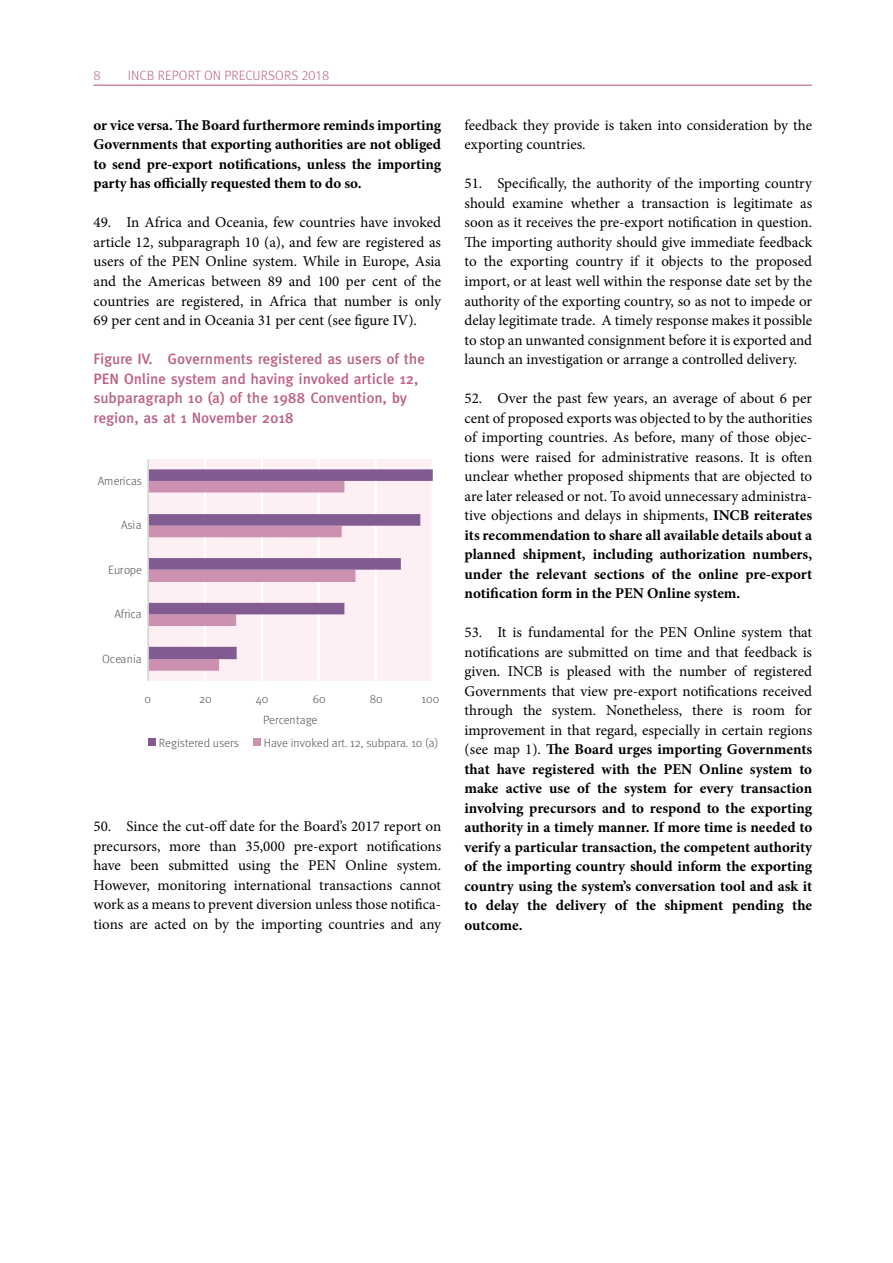
<style>
.page{position:relative;width:893px;height:1263px;background:#fff}
.page>*{position:absolute;margin:0;border:0;box-sizing:border-box;transform-origin:0 0}
.t1{font:15px/19.5px "Minion Pro";color:#000;text-align:justify}
.t2{font:700 15px/19.5px "Minion Pro";letter-spacing:-.005em;color:#000;text-align:justify}
.t3{font:500 15px/19.5px "Meta OT";letter-spacing:-.01em;color:#bd6186}
.t4{font:300 13.5px "Meta OT";letter-spacing:.01em;color:#bd6186}
.t5{font:300 12px "Meta OT";color:#525252}
.s1{font-weight:700}
.s2{font-weight:400}
</style>
<div class="page">
<hr style="left:94px;top:85px;width:718px;height:1px;background:#bd6186">
<div style="left:148px;top:459px;width:285px;height:222px;background:#fdeff3"></div>
<hr style="left:431px;top:459px;width:3px;height:222px;background:#fff">
<hr style="left:374px;top:459px;width:3px;height:222px;background:#fff">
<hr style="left:318px;top:459px;width:2px;height:222px;background:#fff">
<hr style="left:261px;top:459px;width:2px;height:222px;background:#fff">
<hr style="left:204px;top:459px;width:2px;height:222px;background:#fff">
<svg style="left:149px;top:659px;width:88px;height:12px"></svg>
<svg style="left:149px;top:469px;width:284px;height:190px"></svg>
<hr style="left:147px;top:459px;width:2px;height:222px;background:#d4d4d5">
<div style="left:148px;top:739px;width:8px;height:7px;background:#815b92"></div>
<div style="left:253px;top:739px;width:8px;height:7px;background:#cc91b1"></div>
<p class="t4" style="left:94px;top:68px;width:9px">8</p>
<p class="t4" style="left:128px;top:68px;width:203px">INCB REPORT ON PRECURSORS 2018</p>
<p class="t2" style="left:94px;top:115px;width:349px">or vice versa. The Board furthermore reminds importing Governments that exporting authorities are not obliged to send pre-export notifications, unless the importing party has officially requested them to do so.</p>
<p class="t1" style="left:94px;top:213px;width:349px">49. In Africa and Oceania, few countries have invoked article 12, subparagraph 10 (a), and few are registered as users of the PEN Online system. While in Europe, Asia and the Americas between 89 and 100 per cent of the countries are registered, in Africa that number is only 69 per cent and in Oceania 31 per cent (see figure IV).</p>
<p class="t3" style="left:94px;top:349px;width:333px">Figure IV. Governments registered as users of the PEN Online system and having invoked article 12, subparagraph 10 (a) of the 1988 Convention, by region, as at 1 November 2018</p>
<p class="t5" style="left:98px;top:474px;width:46px">Americas</p>
<p class="t5" style="left:121px;top:518px;width:22px">Asia</p>
<p class="t5" style="left:108px;top:563px;width:35px">Europe</p>
<p class="t5" style="left:114px;top:607px;width:29px">Africa</p>
<p class="t5" style="left:102px;top:651px;width:41px">Oceania</p>
<p class="t5" style="left:145px;top:692px;width:8px">0</p>
<p class="t5" style="left:199px;top:692px;width:14px">20</p>
<p class="t5" style="left:256px;top:692px;width:14px">40</p>
<p class="t5" style="left:313px;top:692px;width:14px">60</p>
<p class="t5" style="left:370px;top:692px;width:14px">80</p>
<p class="t5" style="left:422px;top:692px;width:19px">100</p>
<p class="t5" style="left:263px;top:712px;width:56px">Percentage</p>
<p class="t5" style="left:159px;top:735px;width:82px">Registered users</p>
<p class="t5" style="left:264px;top:735px;width:176px">Have invoked art. 12, subpara. 10 (a)</p>
<p class="t1" style="left:94px;top:817px;width:349px">50. Since the cut-off date for the Board’s 2017 report on precursors, more than 35,000 pre-export notifications have been submitted using the PEN Online system.<br>However, monitoring international transactions cannot work as a means to prevent diversion unless those notifica&shy;tions are acted on by the importing countries and any</p>
<p class="t1" style="left:465px;top:115px;width:349px">feedback they provide is taken into consideration by the exporting countries.</p>
<p class="t1" style="left:465px;top:174px;width:349px">51. Specifically, the authority of the importing country should examine whether a transaction is legitimate as soon as it receives the pre-export notification in question.<br>The importing authority should give immediate feedback to the exporting country if it objects to the proposed import, or at least well within the response date set by the authority of the exporting country, so as not to impede or delay legitimate trade. A timely response makes it possible to stop an unwanted consignment before it is exported and launch an investigation or arrange a controlled delivery.</p>
<p class="t1" style="left:465px;top:388px;width:349px">52. Over the past few years, an average of about 6 per cent of proposed exports was objected to by the authorities of importing countries. As before, many of those objec&shy;tions were raised for administrative reasons. It is often unclear whether proposed shipments that are objected to are later released or not. To avoid unnecessary administra&shy;tive objections and delays in shipments, <span class="s1">INCB reiterates its recommendation to share all available details about a planned shipment, including authorization numbers, under the relevant sections of the online pre-export notification form in the PEN Online system.</span></p>
<p class="t2" style="left:465px;top:622px;width:349px"><span class="s2">53. It is fundamental for the PEN Online system that notifications are submitted on time and that feedback is given. INCB is pleased with the number of registered Governments that view pre-export notifications received through the system. Nonetheless, there is room for improvement in that regard, especially in certain regions (see map 1).</span> The Board urges importing Governments that have registered with the PEN Online system to make active use of the system for every transaction involving precursors and to respond to the exporting authority in a timely manner. If more time is needed to verify a particular transaction, the competent authority of the importing country should inform the exporting country using the system’s conversation tool and ask it to delay the delivery of the shipment pending the outcome.</p>
</div>
